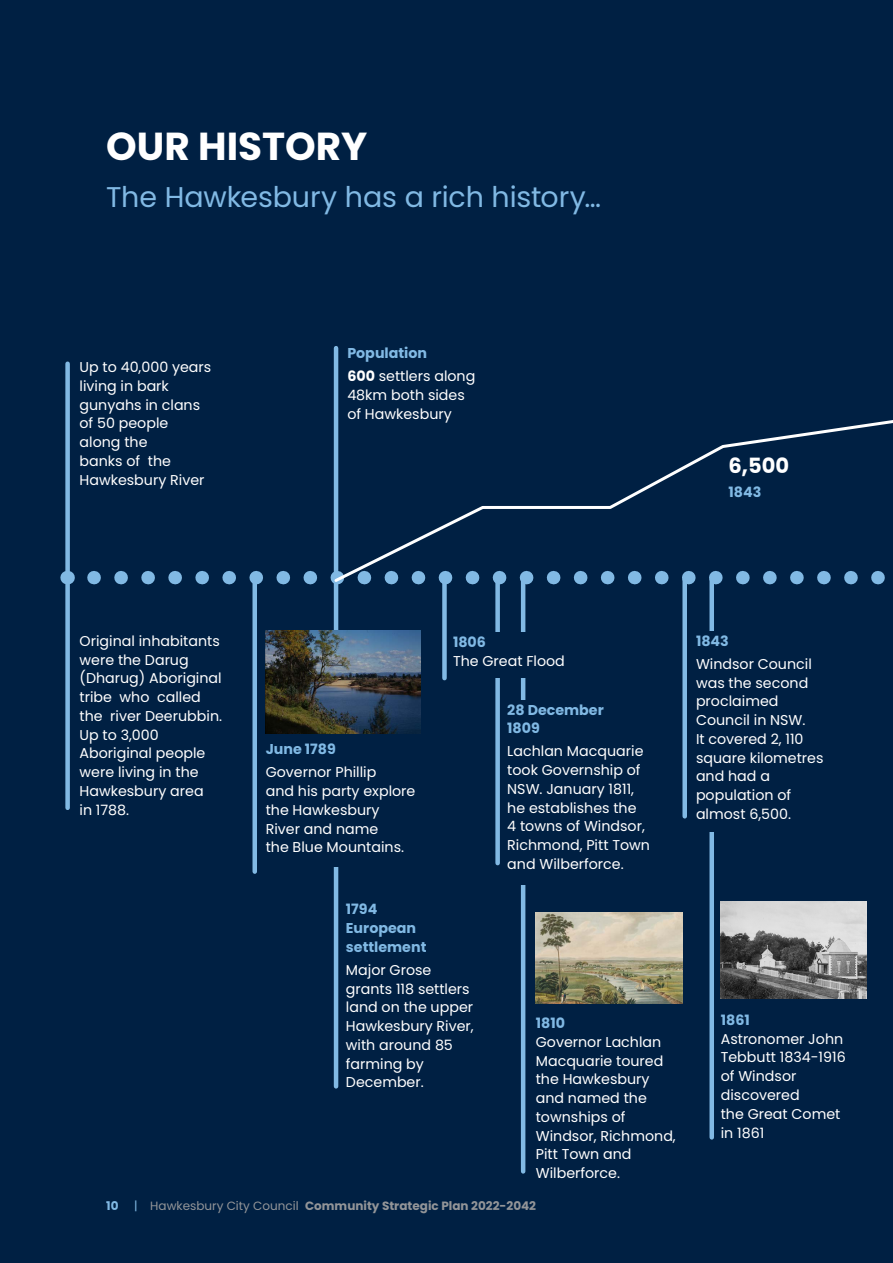
<style>
.page{position:relative;width:893px;height:1263px;background:#002043}
.page>*{position:absolute;margin:0;border:0;box-sizing:border-box;transform-origin:0 0}
.t1{font:700 39px "Poppins";color:#fff}
.t2{font:28.5px "Poppins";letter-spacing:-.005em;color:#81b9e4}
.t3{font:700 21px "Poppins";color:#fff}
.t4{font:14.25px/18.8px "Poppins";color:#fff}
.t5{font:700 14.25px/18.8px "Poppins";color:#81b9e4}
.t6{font:700 12px "Poppins";color:#939598}
.t7{font:700 12px "Poppins";color:#81b9e4}
.s1{font-weight:700;color:#81b9e4}
.s2{font-weight:700}
.s3{font-weight:400;color:#81b9e4}
.s4{font-weight:400}
</style>
<div class="page">
<div style="left:495px;top:580px;width:5px;height:283px;background:#81b9e4"></div>
<hr style="left:521px;top:580px;width:4px;height:591px;background:#81b9e4">
<hr style="left:334px;top:580px;width:4px;height:506px;background:#81b9e4">
<div style="left:453px;top:632px;width:133px;height:46px;background:#002043"></div>
<div style="left:507px;top:699px;width:153px;height:185px;background:#002043"></div>
<svg style="left:94px;top:571px;width:238px;height:13px;background:#315a81"></svg>
<div style="left:442px;top:580px;width:5px;height:98px;background:#81b9e4"></div>
<div style="left:252px;top:580px;width:5px;height:292px;background:#81b9e4"></div>
<div style="left:65px;top:364px;width:5px;height:444px;background:#81b9e4"></div>
<div style="left:332px;top:298px;width:561px;height:286px;background:#002043"></div>
<div style="left:682px;top:580px;width:5px;height:236px;background:#81b9e4"></div>
<div style="left:709px;top:580px;width:5px;height:557px;background:#81b9e4"></div>
<img style="left:536px;top:912px;width:146px;height:91px">
<img style="left:721px;top:901px;width:146px;height:97px">
<div style="left:536px;top:1013px;width:140px;height:200px;background:#002043"></div>
<div style="left:696px;top:631px;width:138px;height:200px;background:#002043"></div>
<div style="left:313px;top:730px;width:42px;height:19px;background:#002043"></div>
<div style="left:266px;top:739px;width:153px;height:128px;background:#002043"></div>
<img style="left:266px;top:631px;width:155px;height:103px">
<h1 class="t1" style="left:106px;top:124px;width:263px">OUR HISTORY</h1>
<h2 class="t2" style="left:106px;top:181px;width:496px">The Hawkesbury has a rich history…</h2>
<p class="t4" style="left:80px;top:358px;width:133px">Up to 40,000 years living in bark gunyahs in clans of 50 people along the<br>banks of the<br>Hawkesbury River</p>
<p class="t4" style="left:347px;top:342px;width:130px;line-height:23px"><span class="s1">Population<br></span><span class="s2">600</span> settlers along</p>
<p class="t4" style="left:347px;top:385px;width:119px">48km both sides of Hawkesbury</p>
<h3 class="t3" style="left:729px;top:453px;width:62px">6,500</h3>
<p class="t5" style="left:729px;top:483px;width:34px">1843</p>
<p class="t4" style="left:80px;top:632px;width:144px">Original inhabitants were the Darug (Dharug) Aboriginal tribe who called the river Deerubbin.<br>Up to 3,000<br>Aboriginal people were living in the<br>Hawkesbury area<br>in 1788.</p>
<p class="t5" style="left:266px;top:740px;width:72px">June 1789</p>
<p class="t4" style="left:266px;top:763px;width:151px">Governor Phillip<br>and his party explore the Hawkesbury<br>River and name<br>the Blue Mountains.</p>
<p class="t5" style="left:453px;top:633px;width:34px">1806</p>
<p class="t4" style="left:453px;top:652px;width:113px">The Great Flood</p>
<p class="t5" style="left:507px;top:700px;width:98px">28 December<br>1809</p>
<p class="t4" style="left:507px;top:742px;width:144px">Lachlan Macquarie took Governship of<br>NSW. January 1811, he establishes the<br>4 towns of Windsor,<br>Richmond, Pitt Town and Wilberforce.</p>
<p class="t5" style="left:346px;top:900px;width:82px">1794<br>European settlement</p>
<p class="t4" style="left:346px;top:960px;width:129px">Major Grose grants 118 settlers land on the upper<br>Hawkesbury River, with around 85 farming by<br>December.</p>
<p class="t5" style="left:536px;top:1014px;width:31px">1810</p>
<p class="t4" style="left:536px;top:1032px;width:141px">Governor Lachlan<br>Macquarie toured the Hawkesbury and named the townships of<br>Windsor, Richmond,<br>Pitt Town and<br>Wilberforce.</p>
<p class="t7" style="left:106px;top:1199px;width:14px">10</p>
<p class="t6" style="left:134px;top:1199px;width:404px"><span class="s3">|</span> <span class="s4">Hawkesbury City Council</span> Community Strategic Plan 2022-2042</p>
<p class="t5" style="left:696px;top:632px;width:34px">1843</p>
<p class="t4" style="left:696px;top:655px;width:129px">Windsor Council was the second proclaimed<br>Council in NSW.<br>It covered 2, 110 square kilometres and had a population of almost 6,500.</p>
<p class="t5" style="left:721px;top:1011px;width:31px">1861</p>
<p class="t4" style="left:721px;top:1029px;width:127px">Astronomer John<br>Tebbutt 1834-1916 of Windsor discovered<br>the Great Comet in 1861</p>
</div>
